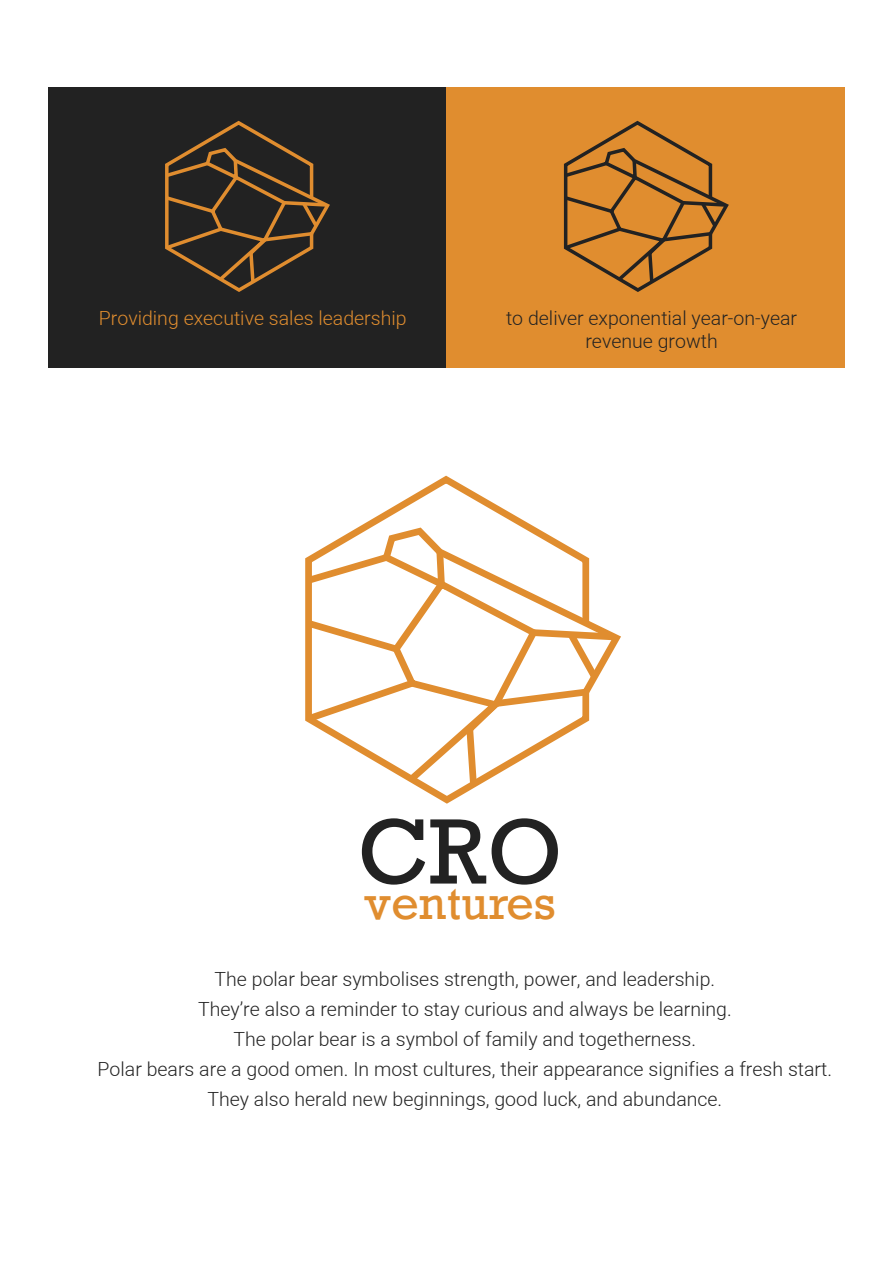
<style>
.page{position:relative;width:893px;height:1263px;background:#fff}
.page>*{position:absolute;margin:0;border:0;box-sizing:border-box;transform-origin:0 0}
.t1{font:87.15px "Rockwell";color:#222}
.t2{font:44.25px "Rockwell";color:#e08d2f}
.t3{font:300 19.5px/30px "Araboto";color:#222;text-align:center}
.t4{font:300 19.5px "Araboto";color:#e08d2f}
</style>
<div class="page">
<div style="left:48px;top:87px;width:398px;height:280px;background:#222"></div>
<svg style="left:364px;top:475px;width:166px;height:329px"></svg>
<svg style="left:328px;top:524px;width:238px;height:267px"></svg>
<svg style="left:305px;top:545px;width:316px;height:243px"></svg>
<svg style="left:165px;top:120px;width:165px;height:172px"></svg>
<div style="left:446px;top:87px;width:399px;height:280px;background:#e08d2f"></div>
<svg style="left:563px;top:120px;width:166px;height:172px"></svg>
<p class="t4" style="left:99px;top:304px;width:309px">Providing executive sales leadership</p>
<p class="t3" style="left:506px;top:307px;width:293px;line-height:23.4px">to deliver exponential year-on-year revenue growth</p>
<h1 class="t1" style="left:358px;top:798px;width:206px">CRO</h1>
<h2 class="t2" style="left:364px;top:875px;width:194px">ventures</h2>
<p class="t3" style="left:98px;top:964px;width:736px">The polar bear symbolises strength, power, and leadership.<br>They’re also a reminder to stay curious and always be learning.<br>The polar bear is a symbol of family and togetherness.<br>Polar bears are a good omen. In most cultures, their appearance signifies a fresh start.<br>They also herald new beginnings, good luck, and abundance.</p>
</div>
